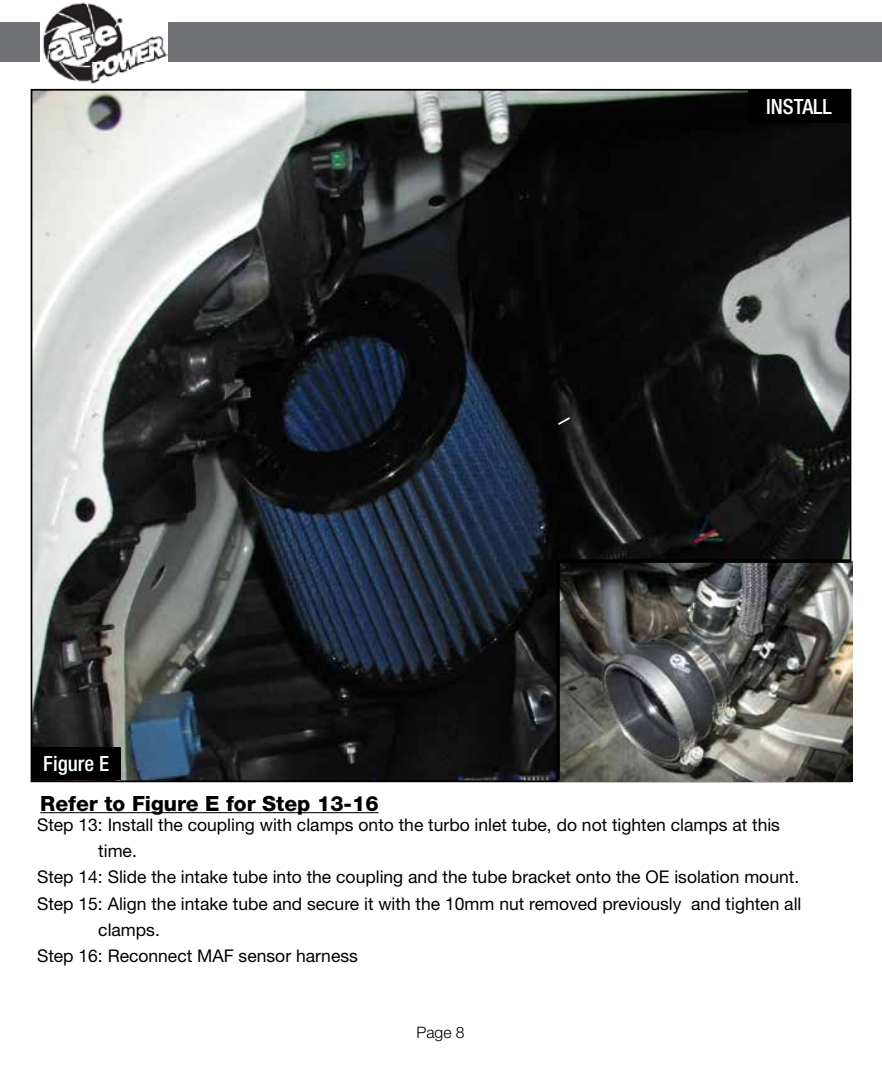
<style>
.page{position:relative;width:882px;height:1071px;background:#fff}
.page>*{position:absolute;margin:0;border:0;box-sizing:border-box;transform-origin:0 0}
.t1{font:800 21px "Helvetica Neue";color:#000}
.t2{font:500 condensed 21px "Helvetica Neue";color:#fff}
.t3{font:17.5px "Helvetica Neue";color:#000}
.t4{font:300 15.75px "Helvetica Neue";color:#000}
</style>
<div class="page">
<img style="left:34px;top:92px;width:814px;height:687px">
<div style="left:0;top:23px;width:882px;height:39px;background:#717275"></div>
<img style="left:40px;top:2px;width:127px;height:82px">
<hr style="left:40px;top:812px;width:339px;height:1px;background:#000">
<div style="left:32px;top:747px;width:89px;height:33px;background:#000"></div>
<svg style="left:556px;top:416px;width:16px;height:11px"></svg>
<div style="left:748px;top:90px;width:102px;height:33px;background:#000"></div>
<img style="left:558px;top:561px;width:294px;height:221px">
<svg style="left:556px;top:561px;width:4px;height:219px"></svg>
<hr style="left:559px;top:559px;width:292px;height:4px;background:#000">
<p class="t2" style="left:43px;top:751px;width:67px">Figure E</p>
<p class="t1" style="left:40px;top:791px;width:340px">Refer to Figure E for Step 13-16</p>
<p class="t2" style="left:766px;top:94px;width:67px">INSTALL</p>
<p class="t3" style="left:37px;top:814px;width:745px">Step 13: Install the coupling with clamps onto the turbo inlet tube, do not tighten clamps at this</p>
<p class="t3" style="left:98px;top:840px;width:40px">time.</p>
<p class="t3" style="left:37px;top:867px;width:764px">Step 14: Slide the intake tube into the coupling and the tube bracket onto the OE isolation mount.</p>
<p class="t3" style="left:37px;top:893px;width:766px">Step 15: Align the intake tube and secure it with the 10mm nut removed previously and tighten all</p>
<p class="t3" style="left:98px;top:919px;width:63px">clamps.</p>
<p class="t3" style="left:37px;top:945px;width:322px">Step 16: Reconnect MAF sensor harness</p>
<p class="t4" style="left:416px;top:1023px;width:50px">Page 8</p>
</div>
